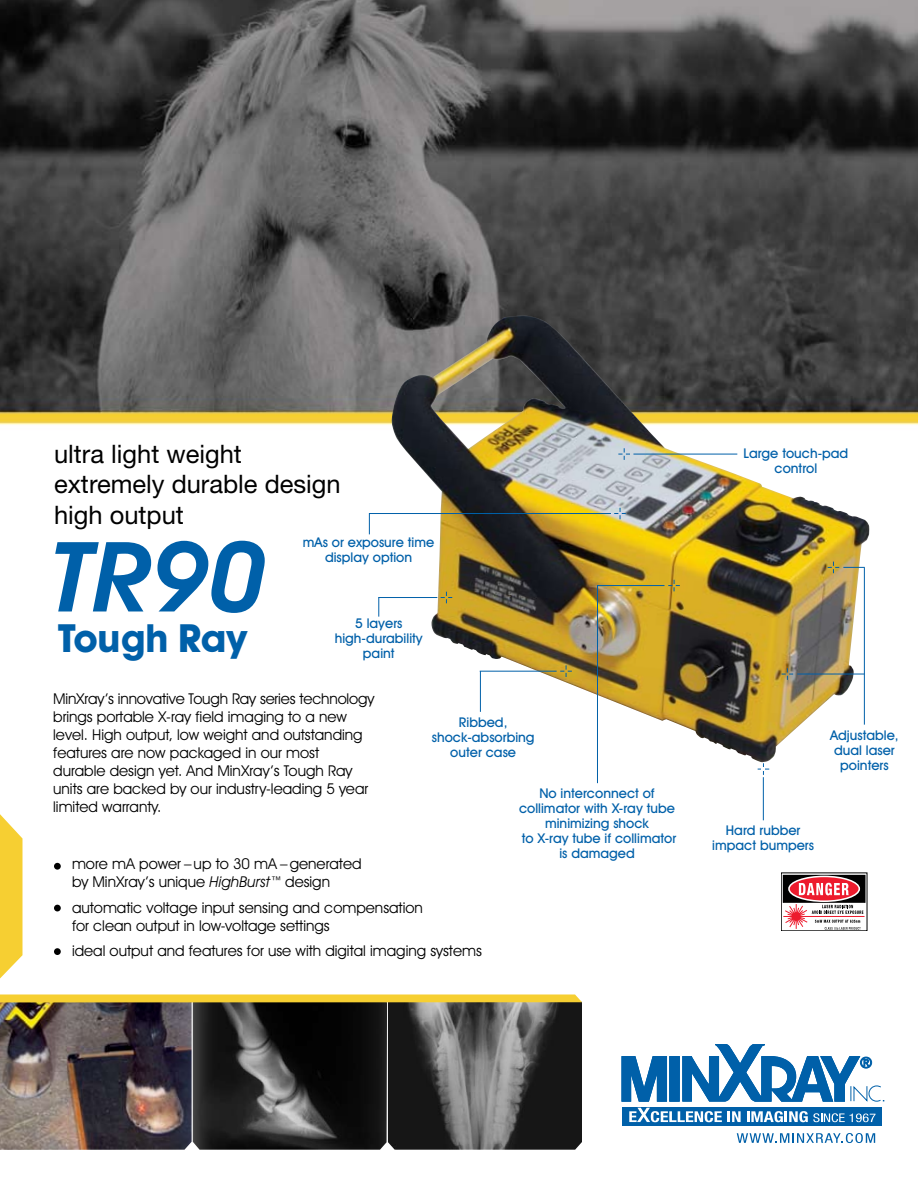
<style>
.page{position:relative;width:918px;height:1188px;background:#fff}
.page>*{position:absolute;margin:0;border:0;box-sizing:border-box;transform-origin:0 0}
.t1{font:italic 600 97.5px "Avant Garde IT Cby BT";color:#0060a9}
.t2{font:700 39px "Avant Garde IT Cby BT";color:#0060a9}
.t3{font:25.5px/30.6px "Helvetica Neue";color:#000}
.t4{font:15px/18px "Avant Garde IT Cby BT";color:#000}
.t5{font:500 13.5px/15px "Avant Garde IT Cby BT";color:#0060a9;text-align:center}
.s1{font-style:italic}
</style>
<div class="page">
<img style="left:0;top:0;width:918px;height:617px">
<img style="left:391px;top:315px;width:478px;height:447px">
<hr style="left:763px;top:777px;width:1px;height:43px;background:#0060a9">
<svg style="left:758px;top:763px;width:11px;height:12px"></svg>
<hr style="left:378px;top:597px;width:59px;height:1px;background:#0060a9">
<svg style="left:378px;top:597px;width:1px;height:20px"></svg>
<svg style="left:441px;top:592px;width:11px;height:11px"></svg>
<hr style="left:480px;top:671px;width:77px;height:1px;background:#0060a9">
<hr style="left:480px;top:671px;width:1px;height:41px;background:#0060a9">
<svg style="left:560px;top:665px;width:12px;height:12px"></svg>
<svg style="left:828px;top:562px;width:37px;height:11px"></svg>
<hr style="left:797px;top:674px;width:67px;height:1px;background:#0060a9">
<svg style="left:782px;top:668px;width:11px;height:12px"></svg>
<hr style="left:864px;top:568px;width:1px;height:157px;background:#0060a9">
<hr style="left:633px;top:454px;width:104px;height:1px;background:#0060a9">
<svg style="left:618px;top:448px;width:12px;height:12px"></svg>
<hr style="left:597px;top:585px;width:67px;height:1px;background:#0060a9">
<svg style="left:668px;top:580px;width:12px;height:11px"></svg>
<hr style="left:597px;top:585px;width:1px;height:198px;background:#0060a9">
<div style="left:623px;top:1108px;width:259px;height:18px;background:#0060a9"></div>
<svg style="left:737px;top:1133px;width:138px;height:10px"></svg>
<svg style="left:622px;top:1044px;width:262px;height:78px"></svg>
<img style="left:0;top:1002px;width:582px;height:148px">
<svg style="left:0;top:814px;width:582px;height:188px"></svg>
<svg style="left:785px;top:877px;width:78px;height:23px"></svg>
<div style="left:783px;top:875px;width:82px;height:27px;border:1px solid #000"></div>
<svg style="left:789px;top:876px;width:70px;height:25px"></svg>
<div style="left:788px;top:876px;width:72px;height:26px;border:2px solid #fff;border-radius:50%"></div>
<svg style="left:799px;top:883px;width:50px;height:12px"></svg>
<svg style="left:783px;top:904px;width:82px;height:26px"></svg>
<hr style="left:369px;top:513px;width:242px;height:1px;background:#0060a9">
<svg style="left:369px;top:514px;width:1px;height:20px"></svg>
<svg style="left:614px;top:508px;width:12px;height:11px"></svg>
<h3 class="t3" style="left:54px;top:438px;width:288px">ultra light weight extremely durable design high output</h3>
<h1 class="t1" style="left:51px;top:518px;width:217px">TR90</h1>
<h2 class="t2" style="left:58px;top:614px;width:190px">Tough Ray</h2>
<p class="t5" style="left:303px;top:535px;width:133px">mAs or exposure time display option</p>
<p class="t5" style="left:335px;top:615px;width:90px">5 layers high-durability paint</p>
<p class="t4" style="left:53px;top:690px;width:323px">MinXray’s innovative Tough Ray series technology brings portable X-ray field imaging to a new level. High output, low weight and outstanding features are now packaged in our most durable design yet. And MinXray’s Tough Ray units are backed by our industry-leading 5 year limited warranty.</p>
<p class="t5" style="left:432px;top:715px;width:104px">Ribbed, shock-absorbing outer case</p>
<p class="t5" style="left:519px;top:786px;width:159px">No interconnect of collimator with X-ray tube minimizing shock<br>to X-ray tube if collimator is damaged</p>
<p class="t4" style="left:72px;top:855px;width:291px">more mA power – up to 30 mA – generated by MinXray’s unique <span class="s1">HighBurst</span>™ design</p>
<p class="t4" style="left:72px;top:898px;width:352px">automatic voltage input sensing and compensation for clean output in low-voltage settings</p>
<p class="t4" style="left:72px;top:942px;width:411px">ideal output and features for use with digital imaging systems</p>
<p class="t5" style="left:744px;top:445px;width:106px">Large touch-pad control</p>
<p class="t5" style="left:830px;top:728px;width:70px">Adjustable, dual laser pointers</p>
<p class="t5" style="left:712px;top:823px;width:103px">Hard rubber impact bumpers</p>
</div>
